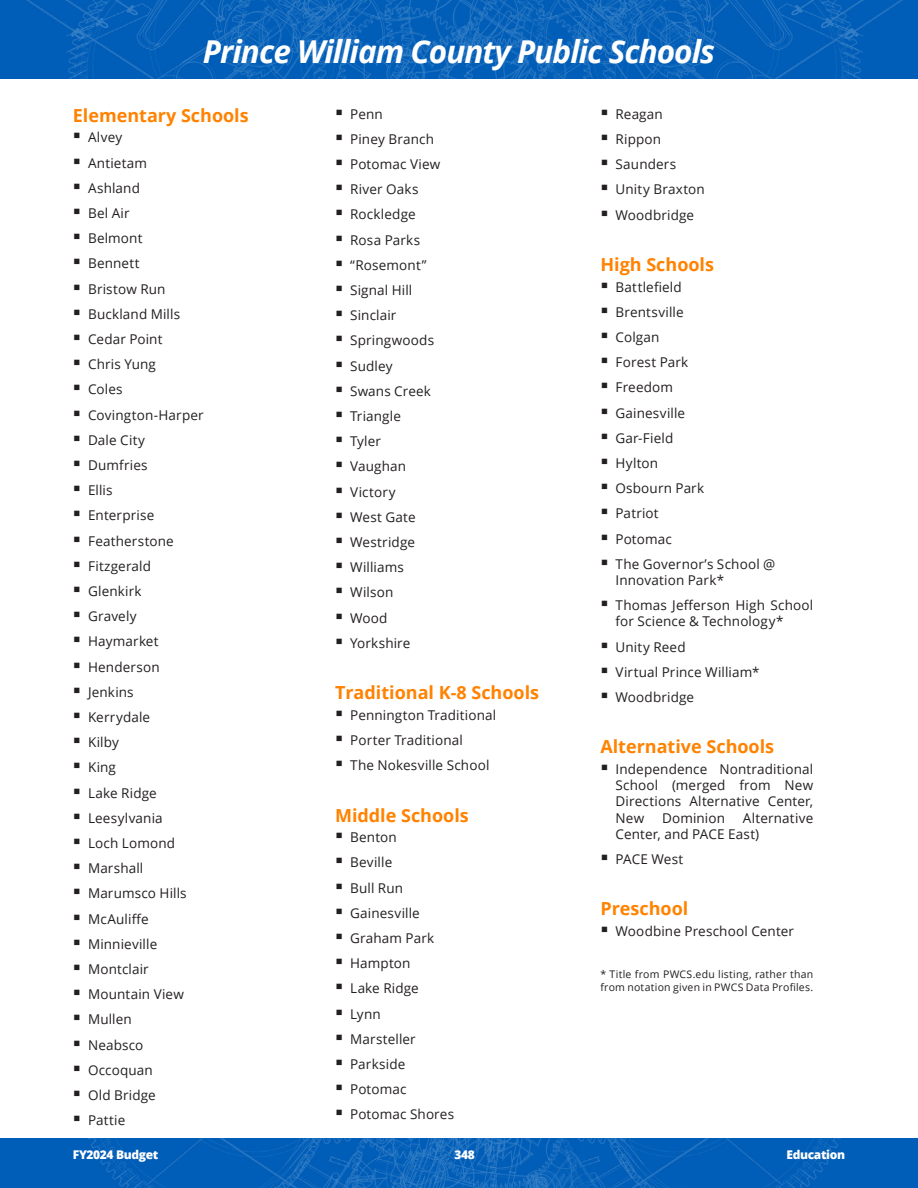
<style>
.page{position:relative;width:918px;height:1188px;background:#fff}
.page>*{position:absolute;margin:0;border:0;box-sizing:border-box;transform-origin:0 0}
.t1{font:italic 700 31.5px "Open Sans";letter-spacing:-.03em;color:#fff}
.Heading_L2{font:700 18px "Open Sans";color:#ff8200}
.t2{font:13.5px/16.2px "Open Sans";letter-spacing:.01em;color:#231f20}
.t3{font:800 12px "Open Sans";letter-spacing:-.03em;color:#fff}
.Body{font:10.5px/12.6px "Open Sans";letter-spacing:.02em;color:#231f20}
</style>
<div class="page">
<img style="left:0;top:0;width:918px;height:78px">
<img style="left:0;top:1138px;width:918px;height:50px">
<p class="t1" style="left:203px;top:29px;width:514px">Prince William County Public Schools</p>
<p class="Heading_L2" style="left:73px;top:103px;width:177px">Elementary Schools</p>
<p class="t2" style="left:73px;top:129px;width:51px">▪ Alvey</p>
<p class="t2" style="left:73px;top:154px;width:76px">▪ Antietam</p>
<p class="t2" style="left:73px;top:180px;width:69px">▪ Ashland</p>
<p class="t2" style="left:73px;top:205px;width:58px">▪ Bel Air</p>
<p class="t2" style="left:73px;top:230px;width:71px">▪ Belmont</p>
<p class="t2" style="left:73px;top:255px;width:68px">▪ Bennett</p>
<p class="t2" style="left:73px;top:280px;width:94px">▪ Bristow Run</p>
<p class="t2" style="left:73px;top:306px;width:109px">▪ Buckland Mills</p>
<p class="t2" style="left:73px;top:331px;width:91px">▪ Cedar Point</p>
<p class="t2" style="left:73px;top:356px;width:85px">▪ Chris Yung</p>
<p class="t2" style="left:73px;top:381px;width:51px">▪ Coles</p>
<p class="t2" style="left:73px;top:406px;width:132px">▪ Covington-Harper</p>
<p class="t2" style="left:73px;top:432px;width:74px">▪ Dale City</p>
<p class="t2" style="left:73px;top:457px;width:76px">▪ Dumfries</p>
<p class="t2" style="left:73px;top:482px;width:41px">▪ Ellis</p>
<p class="t2" style="left:73px;top:507px;width:83px">▪ Enterprise</p>
<p class="t2" style="left:73px;top:532px;width:102px">▪ Featherstone</p>
<p class="t2" style="left:73px;top:558px;width:80px">▪ Fitzgerald</p>
<p class="t2" style="left:73px;top:583px;width:70px">▪ Glenkirk</p>
<p class="t2" style="left:73px;top:608px;width:65px">▪ Gravely</p>
<p class="t2" style="left:73px;top:633px;width:87px">▪ Haymarket</p>
<p class="t2" style="left:73px;top:658px;width:88px">▪ Henderson</p>
<p class="t2" style="left:73px;top:684px;width:62px">▪ Jenkins</p>
<p class="t2" style="left:73px;top:709px;width:79px">▪ Kerrydale</p>
<p class="t2" style="left:73px;top:734px;width:48px">▪ Kilby</p>
<p class="t2" style="left:73px;top:759px;width:45px">▪ King</p>
<p class="t2" style="left:73px;top:784px;width:85px">▪ Lake Ridge</p>
<p class="t2" style="left:73px;top:810px;width:91px">▪ Leesylvania</p>
<p class="t2" style="left:73px;top:835px;width:104px">▪ Loch Lomond</p>
<p class="t2" style="left:73px;top:860px;width:72px">▪ Marshall</p>
<p class="t2" style="left:73px;top:885px;width:115px">▪ Marumsco Hills</p>
<p class="t2" style="left:73px;top:910px;width:77px">▪ McAuliffe</p>
<p class="t2" style="left:73px;top:936px;width:86px">▪ Minnieville</p>
<p class="t2" style="left:73px;top:961px;width:77px">▪ Montclair</p>
<p class="t2" style="left:73px;top:986px;width:113px">▪ Mountain View</p>
<p class="t2" style="left:73px;top:1011px;width:60px">▪ Mullen</p>
<p class="t2" style="left:73px;top:1036px;width:72px">▪ Neabsco</p>
<p class="t2" style="left:73px;top:1062px;width:81px">▪ Occoquan</p>
<p class="t2" style="left:73px;top:1087px;width:84px">▪ Old Bridge</p>
<p class="t2" style="left:73px;top:1112px;width:54px">▪ Pattie</p>
<p class="t2" style="left:335px;top:105px;width:49px">▪ Penn</p>
<p class="t2" style="left:335px;top:130px;width:100px">▪ Piney Branch</p>
<p class="t2" style="left:335px;top:156px;width:107px">▪ Potomac View</p>
<p class="t2" style="left:335px;top:181px;width:85px">▪ River Oaks</p>
<p class="t2" style="left:335px;top:206px;width:82px">▪ Rockledge</p>
<p class="t2" style="left:335px;top:231px;width:87px">▪ Rosa Parks</p>
<p class="t2" style="left:335px;top:256px;width:93px">▪ “Rosemont”</p>
<p class="t2" style="left:335px;top:282px;width:79px">▪ Signal Hill</p>
<p class="t2" style="left:335px;top:307px;width:63px">▪ Sinclair</p>
<p class="t2" style="left:335px;top:332px;width:101px">▪ Springwoods</p>
<p class="t2" style="left:335px;top:357px;width:59px">▪ Sudley</p>
<p class="t2" style="left:335px;top:382px;width:97px">▪ Swans Creek</p>
<p class="t2" style="left:335px;top:408px;width:67px">▪ Triangle</p>
<p class="t2" style="left:335px;top:433px;width:48px">▪ Tyler</p>
<p class="t2" style="left:335px;top:458px;width:72px">▪ Vaughan</p>
<p class="t2" style="left:335px;top:483px;width:62px">▪ Victory</p>
<p class="t2" style="left:335px;top:508px;width:82px">▪ West Gate</p>
<p class="t2" style="left:335px;top:534px;width:81px">▪ Westridge</p>
<p class="t2" style="left:335px;top:559px;width:70px">▪ Williams</p>
<p class="t2" style="left:335px;top:584px;width:60px">▪ Wilson</p>
<p class="t2" style="left:335px;top:609px;width:54px">▪ Wood</p>
<p class="t2" style="left:335px;top:634px;width:77px">▪ Yorkshire</p>
<p class="Heading_L2" style="left:335px;top:680px;width:206px">Traditional K-8 Schools</p>
<p class="t2" style="left:335px;top:706px;width:163px">▪ Pennington Traditional</p>
<p class="t2" style="left:335px;top:732px;width:129px">▪ Porter Traditional</p>
<p class="t2" style="left:335px;top:757px;width:156px">▪ The Nokesville School</p>
<p class="Heading_L2" style="left:335px;top:802px;width:135px">Middle Schools</p>
<p class="t2" style="left:335px;top:829px;width:63px">▪ Benton</p>
<p class="t2" style="left:335px;top:854px;width:59px">▪ Beville</p>
<p class="t2" style="left:335px;top:879px;width:70px">▪ Bull Run</p>
<p class="t2" style="left:335px;top:904px;width:86px">▪ Gainesville</p>
<p class="t2" style="left:335px;top:930px;width:101px">▪ Graham Park</p>
<p class="t2" style="left:335px;top:955px;width:77px">▪ Hampton</p>
<p class="t2" style="left:335px;top:980px;width:85px">▪ Lake Ridge</p>
<p class="t2" style="left:335px;top:1005px;width:47px">▪ Lynn</p>
<p class="t2" style="left:335px;top:1030px;width:82px">▪ Marsteller</p>
<p class="t2" style="left:335px;top:1056px;width:72px">▪ Parkside</p>
<p class="t2" style="left:335px;top:1081px;width:73px">▪ Potomac</p>
<p class="t2" style="left:335px;top:1106px;width:121px">▪ Potomac Shores</p>
<p class="t2" style="left:600px;top:105px;width:64px">▪ Reagan</p>
<p class="t2" style="left:600px;top:131px;width:62px">▪ Rippon</p>
<p class="t2" style="left:600px;top:156px;width:77px">▪ Saunders</p>
<p class="t2" style="left:600px;top:181px;width:106px">▪ Unity Braxton</p>
<p class="t2" style="left:600px;top:206px;width:95px">▪ Woodbridge</p>
<p class="Heading_L2" style="left:600px;top:252px;width:115px">High Schools</p>
<p class="t2" style="left:600px;top:278px;width:83px">▪ Battlefield</p>
<p class="t2" style="left:600px;top:303px;width:85px">▪ Brentsville</p>
<p class="t2" style="left:600px;top:329px;width:60px">▪ Colgan</p>
<p class="t2" style="left:600px;top:354px;width:89px">▪ Forest Park</p>
<p class="t2" style="left:600px;top:379px;width:74px">▪ Freedom</p>
<p class="t2" style="left:600px;top:404px;width:86px">▪ Gainesville</p>
<p class="t2" style="left:600px;top:429px;width:74px">▪ Gar-Field</p>
<p class="t2" style="left:600px;top:455px;width:59px">▪ Hylton</p>
<p class="t2" style="left:600px;top:480px;width:105px">▪ Osbourn Park</p>
<p class="t2" style="left:600px;top:505px;width:60px">▪ Patriot</p>
<p class="t2" style="left:600px;top:530px;width:73px">▪ Potomac</p>
<p class="t2" style="left:616px;top:555px;width:161px;text-indent:-15px">▪ The Governor’s School @<br>Innovation Park*</p>
<p class="t2" style="left:616px;top:597px;width:199px;text-indent:-15px">▪ Thomas Jefferson High School for Science &amp; Technology*</p>
<p class="t2" style="left:600px;top:638px;width:87px">▪ Unity Reed</p>
<p class="t2" style="left:600px;top:663px;width:161px">▪ Virtual Prince William*</p>
<p class="t2" style="left:600px;top:689px;width:95px">▪ Woodbridge</p>
<p class="Heading_L2" style="left:600px;top:734px;width:175px">Alternative Schools</p>
<p class="t2" style="left:616px;top:761px;width:199px;text-align:justify;text-indent:-15px">▪ Independence Nontraditional School (merged from New Directions Alternative Center, New</p>
<p class="t2" style="left:616px;top:809px;width:199px;text-indent:127px">Alternative<br>Center, and PACE East)</p>
<p class="t2" style="left:600px;top:851px;width:84px">▪ PACE West</p>
<p class="Heading_L2" style="left:600px;top:896px;width:89px">Preschool</p>
<p class="t2" style="left:600px;top:923px;width:195px">▪ Woodbine Preschool Center</p>
<p class="Body" style="left:600px;top:968px;width:214px">* Title from PWCS.edu listing, rather than from notation given in PWCS Data Profiles.</p>
<p class="t2" style="left:662px;top:809px;width:65px">Dominion</p>
<p class="t3" style="left:73px;top:1146px;width:87px">FY2024 Budget</p>
<p class="t3" style="left:454px;top:1146px;width:22px">348</p>
<p class="t3" style="left:787px;top:1146px;width:60px">Education</p>
</div>
